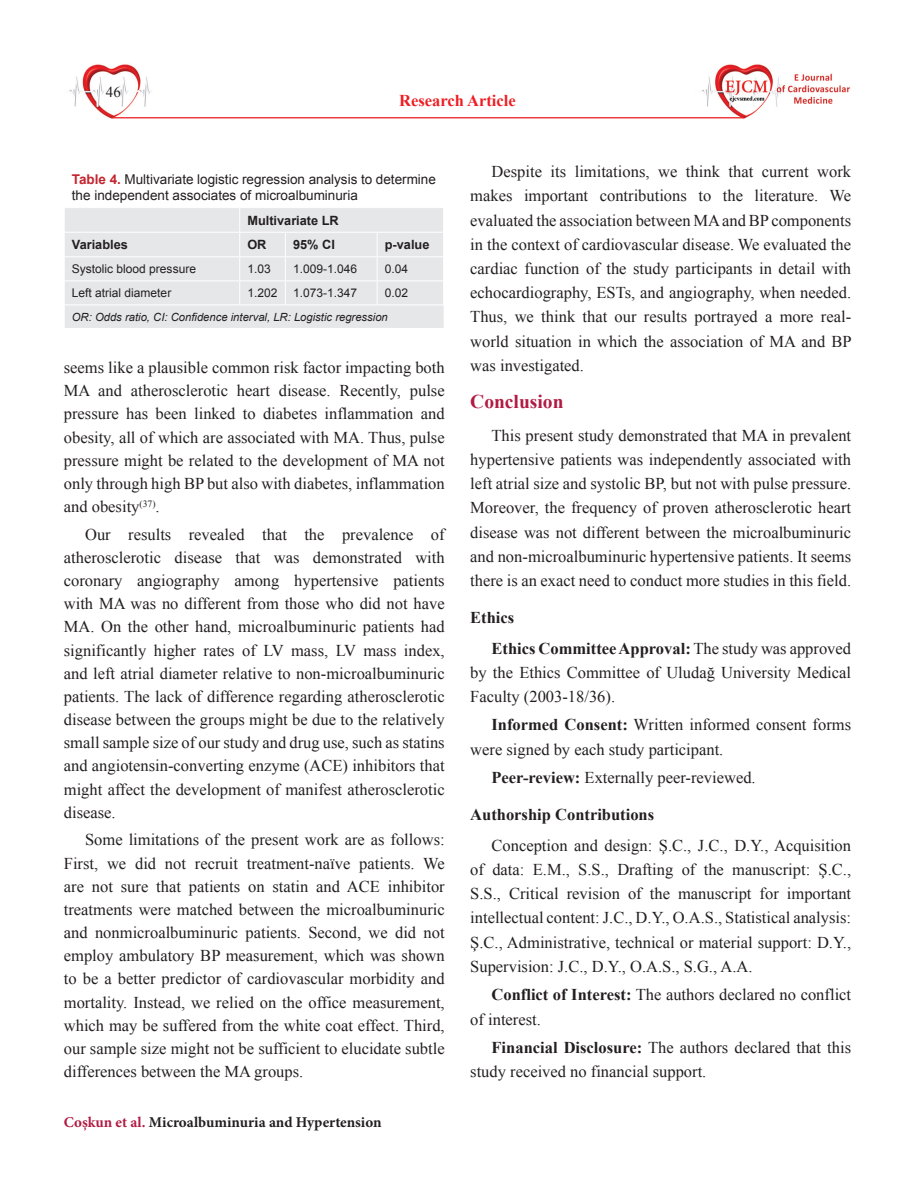
<style>
.page{position:relative;width:915px;height:1191px;background:#fff}
.page>*{position:absolute;margin:0;border:0;box-sizing:border-box;transform-origin:0 0}
.ARA_BASLIK{font:700 19.5px "Times New Roman";color:#b11b43}
.YAZI{font:16.5px/23.2px "Times New Roman";color:#231f20;text-align:justify}
.ETİK{font:16.5px/24.2px "Times New Roman";color:#231f20}
.BOLD{font:700 16.5px "Times New Roman";color:#231f20}
.t1{font:700 16.5px "Times New Roman";color:#ee1d23}
.t2{font:700 15px "Minion Pro";color:#231f20}
.t3{font:15px "Times New Roman";color:#231f20}
.TABLO-BASLIK{font:13.5px/16.2px "Arial";color:#231f20}
.TABLO-ARA_BASLIK{font:700 12.75px "Arial";color:#231f20}
.TABLO-YAZI{font:12px "Arial";color:#231f20}
.TABLO_ALTI{font:italic 11.25px "Arial";color:#231f20}
.s1{font-weight:700;color:#c42630}
.s2{color:#b11b43}
.s3{font-weight:700}
</style>
<div class="page">
<img style="left:694px;top:64px;width:156px;height:55px">
<img style="left:68px;top:64px;width:152px;height:55px">
<hr style="left:112px;top:117px;width:631px;height:1px;background:#ee1d23">
<div style="left:65px;top:208px;width:378px;height:120px;background:#e6e7e9"></div>
<hr style="left:64px;top:232px;width:176px;height:1px;background:#fff">
<hr style="left:240px;top:232px;width:45px;height:1px;background:#fff">
<hr style="left:285px;top:232px;width:92px;height:1px;background:#fff">
<hr style="left:377px;top:232px;width:67px;height:1px;background:#fff">
<hr style="left:64px;top:280px;width:176px;height:1px;background:#fff">
<hr style="left:240px;top:280px;width:45px;height:1px;background:#fff">
<svg style="left:239px;top:208px;width:1px;height:96px"></svg>
<hr style="left:285px;top:280px;width:92px;height:1px;background:#fff">
<svg style="left:285px;top:233px;width:1px;height:71px"></svg>
<hr style="left:377px;top:280px;width:67px;height:1px;background:#fff">
<svg style="left:376px;top:233px;width:1px;height:71px"></svg>
<hr style="left:64px;top:304px;width:176px;height:1px;background:#fff">
<hr style="left:240px;top:304px;width:45px;height:1px;background:#fff">
<hr style="left:285px;top:304px;width:92px;height:1px;background:#fff">
<hr style="left:377px;top:304px;width:67px;height:1px;background:#fff">
<hr style="left:64px;top:256px;width:176px;height:1px;background:#fff">
<hr style="left:240px;top:256px;width:45px;height:1px;background:#fff">
<hr style="left:285px;top:256px;width:92px;height:1px;background:#fff">
<hr style="left:377px;top:256px;width:67px;height:1px;background:#fff">
<p class="t3" style="left:106px;top:82px;width:16px">46</p>
<p class="t1" style="left:399px;top:89px;width:118px">Research Article</p>
<p class="TABLO-BASLIK" style="left:72px;top:171px;width:365px"><span class="s1">Table 4.</span> Multivariate logistic regression analysis to determine the independent associates of microalbuminuria</p>
<p class="TABLO-ARA_BASLIK" style="left:247px;top:212px;width:93px">Multivariate LR</p>
<p class="TABLO-ARA_BASLIK" style="left:72px;top:236px;width:57px">Variables</p>
<p class="TABLO-ARA_BASLIK" style="left:247px;top:236px;width:21px">OR</p>
<p class="TABLO-ARA_BASLIK" style="left:293px;top:236px;width:43px">95% CI</p>
<p class="TABLO-ARA_BASLIK" style="left:385px;top:236px;width:46px">p-value</p>
<p class="TABLO-YAZI" style="left:72px;top:261px;width:126px">Systolic blood pressure</p>
<p class="TABLO-YAZI" style="left:247px;top:261px;width:25px">1.03</p>
<p class="TABLO-YAZI" style="left:293px;top:261px;width:66px">1.009-1.046</p>
<p class="TABLO-YAZI" style="left:385px;top:261px;width:25px">0.04</p>
<p class="TABLO-YAZI" style="left:72px;top:285px;width:101px">Left atrial diameter</p>
<p class="TABLO-YAZI" style="left:247px;top:285px;width:32px">1.202</p>
<p class="TABLO-YAZI" style="left:293px;top:285px;width:66px">1.073-1.347</p>
<p class="TABLO-YAZI" style="left:385px;top:285px;width:25px">0.02</p>
<p class="TABLO_ALTI" style="left:72px;top:309px;width:317px">OR: Odds ratio, CI: Confidence interval, LR: Logistic regression</p>
<p class="YAZI" style="left:64px;top:355px;width:382px">seems like a plausible common risk factor impacting both MA and atherosclerotic heart disease. Recently, pulse pressure has been linked to diabetes inflammation and obesity, all of which are associated with MA. Thus, pulse pressure might be related to the development of MA not only through high BP but also with diabetes, inflammation and obesity<sup>(37)</sup>.</p>
<p class="YAZI" style="left:64px;top:522px;width:382px;text-indent:21px">Our results revealed that the prevalence of atherosclerotic disease that was demonstrated with coronary angiography among hypertensive patients with MA was no different from those who did not have MA. On the other hand, microalbuminuric patients had significantly higher rates of LV mass, LV mass index, and left atrial diameter relative to non-microalbuminuric patients. The lack of difference regarding atherosclerotic disease between the groups might be due to the relatively small sample size of our study and drug use, such as statins and angiotensin-converting enzyme (ACE) inhibitors that might affect the development of manifest atherosclerotic disease.</p>
<p class="YAZI" style="left:64px;top:828px;width:382px;text-indent:21px">Some limitations of the present work are as follows:<br>First, we did not recruit treatment-naïve patients. We are not sure that patients on statin and ACE inhibitor treatments were matched between the microalbuminuric and nonmicroalbuminuric patients. Second, we did not employ ambulatory BP measurement, which was shown to be a better predictor of cardiovascular morbidity and mortality. Instead, we relied on the office measurement, which may be suffered from the white coat effect. Third, our sample size might not be sufficient to elucidate subtle differences between the MA groups.</p>
<p class="t2" style="left:64px;top:1111px;width:319px"><span class="s2">Coşkun et al.</span> Microalbuminuria and Hypertension</p>
<p class="YAZI" style="left:470px;top:159px;width:383px;line-height:24.2px;text-indent:21px">Despite its limitations, we think that current work makes important contributions to the literature. We evaluated the association between MA and BP components in the context of cardiovascular disease. We evaluated the cardiac function of the study participants in detail with echocardiography, ESTs, and angiography, when needed.<br>Thus, we think that our results portrayed a more real&shy;world situation in which the association of MA and BP was investigated.</p>
<p class="ARA_BASLIK" style="left:470px;top:388px;width:95px">Conclusion</p>
<p class="YAZI" style="left:470px;top:423px;width:382px;line-height:24.2px;text-indent:21px">This present study demonstrated that MA in prevalent hypertensive patients was independently associated with left atrial size and systolic BP, but not with pulse pressure.<br>Moreover, the frequency of proven atherosclerotic heart disease was not different between the microalbuminuric and non-microalbuminuric hypertensive patients. It seems there is an exact need to conduct more studies in this field.</p>
<p class="BOLD" style="left:470px;top:606px;width:46px">Ethics</p>
<p class="ETİK" style="left:470px;top:635px;width:382px;text-align:justify;text-indent:21px"><span class="s3">Ethics Committee Approval:</span> The study was approved by the Ethics Committee of Uludağ University Medical Faculty (2003-18/36).</p>
<p class="ETİK" style="left:470px;top:712px;width:382px;text-indent:21px"><span class="s3">Informed Consent:</span> Written informed consent forms were signed by each study participant.</p>
<p class="ETİK" style="left:491px;top:765px;width:265px"><span class="s3">Peer-review:</span> Externally peer-reviewed.</p>
<p class="BOLD" style="left:470px;top:803px;width:185px">Authorship Contributions</p>
<p class="ETİK" style="left:470px;top:833px;width:382px;text-align:justify;text-indent:21px">Conception and design: Ş.C., J.C., D.Y., Acquisition of data: E.M., S.S., Drafting of the manuscript: Ş.C., S.S., Critical revision of the manuscript for important intellectual content: J.C., D.Y., O.A.S., Statistical analysis:<br>Ş.C., Administrative, technical or material support: D.Y., Supervision: J.C., D.Y., O.A.S., S.G., A.A.</p>
<p class="ETİK" style="left:470px;top:982px;width:382px;text-indent:21px"><span class="s3">Conflict of Interest:</span> The authors declared no conflict of interest.</p>
<p class="ETİK" style="left:470px;top:1035px;width:382px;text-indent:21px"><span class="s3">Financial Disclosure:</span> The authors declared that this study received no financial support.</p>
</div>
